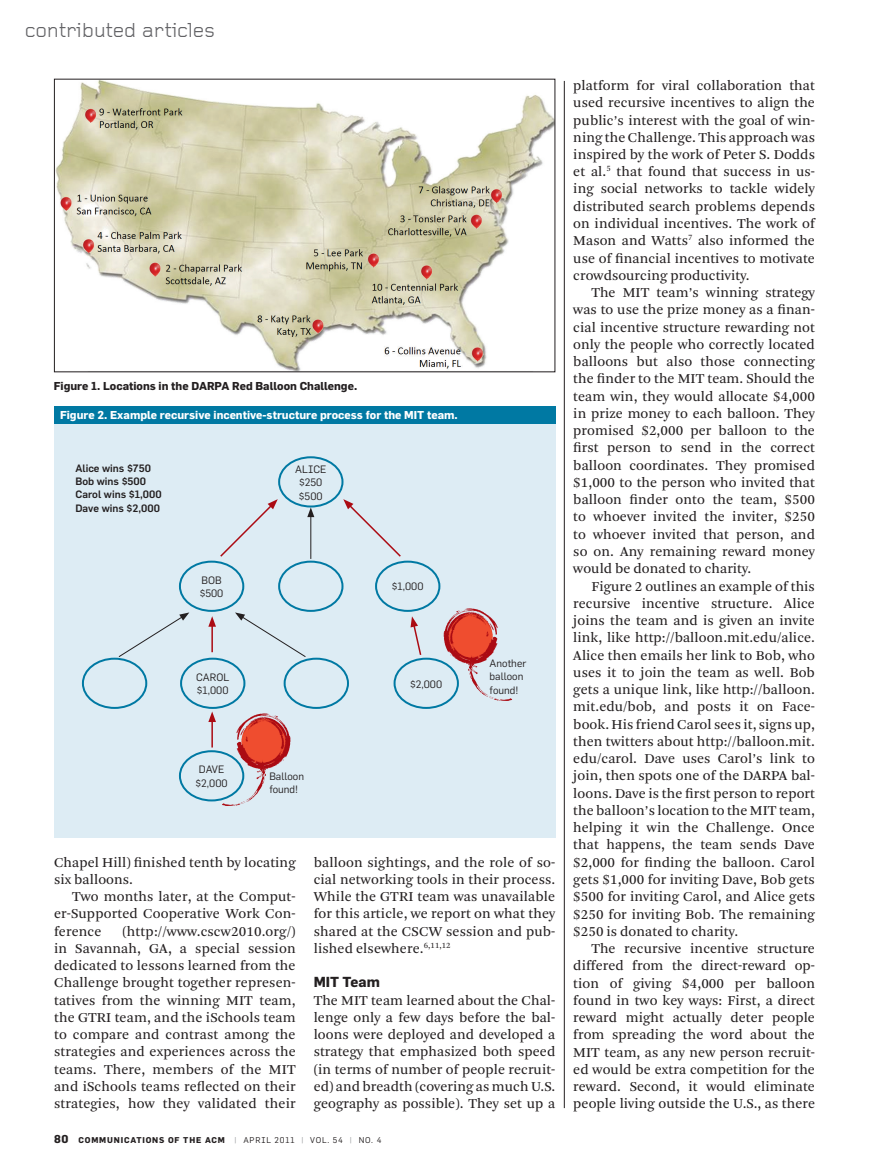
<style>
.page{position:relative;width:878px;height:1175px;background:#fff}
.page>*{position:absolute;margin:0;border:0;box-sizing:border-box;transform-origin:0 0}
.t1{font:21px "Foundry Gridnik";letter-spacing:-.015em;color:#636366}
.t2{font:14.25px/17.2px "Arnhem Blond";letter-spacing:.005em;color:#231f20;text-align:justify}
.t3{font:700 14.25px "Flama";color:#231f20}
.t4{font:700 11.25px "Flama";color:#fff}
.t5{font:700 11.25px "Flama";color:#231f20}
.t6{font:10.5px/13.5px "Flama";color:#231f20}
.t7{font:500 10.5px/13.5px "Flama";color:#231f20}
.t8{font:700 8.25px "Flama";letter-spacing:.1em;color:#231f20}
.t9{font:8.25px "Flama";letter-spacing:.1em;color:#231f20}
.s1{font-size:11.25px}
.s2{font-weight:400;color:#939598}
.s3{font-weight:400}
.s4{color:#939598}
</style>
<div class="page">
<hr style="left:564px;top:81px;width:1px;height:1027px;background:#231f20">
<img style="left:56px;top:81px;width:497px;height:289px">
<div style="left:54px;top:407px;width:501px;height:431px;background:#ddecf4"></div>
<div style="left:54px;top:407px;width:501px;height:17px;background:#0079a3"></div>
<svg style="left:222px;top:713px;width:69px;height:93px"></svg>
<div style="left:278px;top:456px;width:65px;height:51px;border:2px solid #0079a3;border-radius:50%"></div>
<div style="left:179px;top:560px;width:65px;height:52px;border:2px solid #0079a3;border-radius:50%"></div>
<div style="left:180px;top:657px;width:65px;height:52px;border:2px solid #0079a3;border-radius:50%"></div>
<div style="left:179px;top:750px;width:65px;height:51px;border:2px solid #0079a3;border-radius:50%"></div>
<div style="left:375px;top:560px;width:65px;height:52px;border:2px solid #0079a3;border-radius:50%"></div>
<div style="left:393px;top:657px;width:66px;height:52px;border:2px solid #0079a3;border-radius:50%"></div>
<div style="left:278px;top:560px;width:65px;height:52px;border:2px solid #0079a3;border-radius:50%"></div>
<div style="left:82px;top:657px;width:65px;height:52px;border:2px solid #0079a3;border-radius:50%"></div>
<div style="left:283px;top:657px;width:66px;height:52px;border:2px solid #0079a3;border-radius:50%"></div>
<hr style="left:310px;top:515px;width:1px;height:44px;background:#231f20">
<svg style="left:307px;top:507px;width:7px;height:10px"></svg>
<svg style="left:220px;top:499px;width:58px;height:58px"></svg>
<svg style="left:343px;top:499px;width:58px;height:58px"></svg>
<svg style="left:443px;top:608px;width:69px;height:93px"></svg>
<hr style="left:211px;top:624px;width:2px;height:28px;background:#ab0b13">
<svg style="left:208px;top:616px;width:8px;height:10px"></svg>
<hr style="left:211px;top:719px;width:2px;height:28px;background:#ab0b13">
<svg style="left:208px;top:711px;width:8px;height:11px"></svg>
<svg style="left:235px;top:612px;width:71px;height:45px"></svg>
<svg style="left:118px;top:612px;width:71px;height:46px"></svg>
<svg style="left:410px;top:616px;width:12px;height:39px"></svg>
<h1 class="t1" style="left:25px;top:19px;width:192px">contributed articles</h1>
<p class="t5" style="left:54px;top:379px;width:305px">Figure 1. Locations in the DARPA Red Balloon Challenge.</p>
<p class="t4" style="left:60px;top:408px;width:352px">Figure 2. Example recursive incentive-structure process for the MIT</p>
<p class="t4" style="left:427px;top:408px;width:32px">team.</p>
<p class="t7" style="left:75px;top:461px;width:88px">Alice wins $750<br>Bob wins $500<br>Carol wins $1,000<br>Dave wins $2,000</p>
<p class="t6" style="left:295px;top:462px;width:33px;text-align:center">ALICE $250 $500</p>
<p class="t6" style="left:200px;top:573px;width:25px">BOB $500</p>
<p class="t6" style="left:196px;top:670px;width:35px">CAROL $1,000</p>
<p class="t6" style="left:196px;top:762px;width:33px;text-align:center">DAVE $2,000</p>
<p class="t6" style="left:269px;top:769px;width:36px">Balloon found!</p>
<p class="t6" style="left:392px;top:580px;width:33px">$1,000</p>
<p class="t6" style="left:410px;top:677px;width:33px">$2,000</p>
<p class="t6" style="left:489px;top:656px;width:38px">Another balloon found!</p>
<p class="t2" style="left:54px;top:853px;width:243px">Chapel Hill) finished tenth by locating six balloons.</p>
<p class="t2" style="left:54px;top:888px;width:243px;text-indent:18px">Two months later, at the Comput&shy;er-Supported Cooperative Work Con&shy;ference</p>
<p class="t2" style="left:54px;top:922px;width:243px;text-indent:68px">(http://www.cscw2010.org/) in Savannah, GA, a special session dedicated to lessons learned from the Challenge brought together represen&shy;tatives from the winning MIT team, the GTRI team, and the iSchools team to compare and contrast among the strategies and experiences across the teams. There, members of the MIT and iSchools teams reflected on their strategies, how they validated their</p>
<p class="t2" style="left:314px;top:853px;width:243px">balloon sightings, and the role of so&shy;cial networking tools in their process.<br>While the GTRI team was unavailable for this article, we report on what they shared at the CSCW session and pub&shy;lished elsewhere.<sup>6,11,12</sup></p>
<p class="t3" style="left:313px;top:973px;width:10px">MIT</p>
<p class="t3" style="left:342px;top:973px;width:39px">Team</p>
<p class="t2" style="left:313px;top:991px;width:243px">The MIT team learned about the Chal&shy;lenge only a few days before the bal&shy;loons were deployed and developed a strategy that emphasized both speed (in terms of number of people recruit&shy;ed) and breadth (covering as much U.S. geography as possible). They set up a</p>
<p class="t8" style="left:54px;top:1134px;width:202px"><span class="s1">80</span> communications of the acm <span class="s2">|</span> <span class="s3">April</span></p>
<p class="t9" style="left:275px;top:1134px;width:108px">2011 <span class="s4">|</span> vol. 54 <span class="s4">|</span> no. 4</p>
<p class="t2" style="left:573px;top:77px;width:243px">platform for viral collaboration that used recursive incentives to align the public’s interest with the goal of win&shy;ning the Challenge. This approach was inspired by the work of Peter S. Dodds et al.<sup>5</sup> that found that success in us&shy;ing social networks to tackle widely distributed search problems depends on individual incentives. The work of Mason and Watts<sup>7</sup> also informed the use of financial incentives to motivate crowdsourcing productivity.</p>
<p class="t2" style="left:573px;top:284px;width:243px;text-indent:18px">The MIT team’s winning strategy was to use the prize money as a finan&shy;cial incentive structure rewarding not only the people who correctly located balloons but also those connecting the finder to the MIT team. Should the team win, they would allocate $4,000 in prize money to each balloon. They promised $2,000 per balloon to the first person to send in the correct balloon coordinates. They promised $1,000 to the person who invited that balloon finder onto the team, $500 to whoever invited the inviter, $250 to whoever invited that person, and so on. Any remaining reward money would be donated to charity.</p>
<p class="t2" style="left:573px;top:577px;width:243px;text-indent:18px">Figure 2 outlines an example of this recursive incentive structure. Alice joins the team and is given an invite link, like http://balloon.mit.edu/alice.<br>Alice then emails her link to Bob, who uses it to join the team as well. Bob gets a unique link, like http://balloon. mit.edu/bob, and posts it on Face&shy;book. His friend Carol sees it, signs up, then twitters about http://balloon.mit. edu/carol. Dave uses Carol’s link to join, then spots one of the DARPA bal&shy;loons. Dave is the first person to report the balloon’s location to the MIT team, helping it win the Challenge. Once that happens, the team sends Dave $2,000 for finding the balloon. Carol gets $1,000 for inviting Dave, Bob gets $500 for inviting Carol, and Alice gets $250 for inviting Bob. The remaining $250 is donated to charity.</p>
<p class="t2" style="left:573px;top:940px;width:243px;text-indent:18px">The recursive incentive structure differed from the direct-reward op&shy;tion of giving $4,000 per balloon found in two key ways: First, a direct reward might actually deter people from spreading the word about the MIT team, as any new person recruit&shy;ed would be extra competition for the reward. Second, it would eliminate people living outside the U.S., as there</p>
</div>
